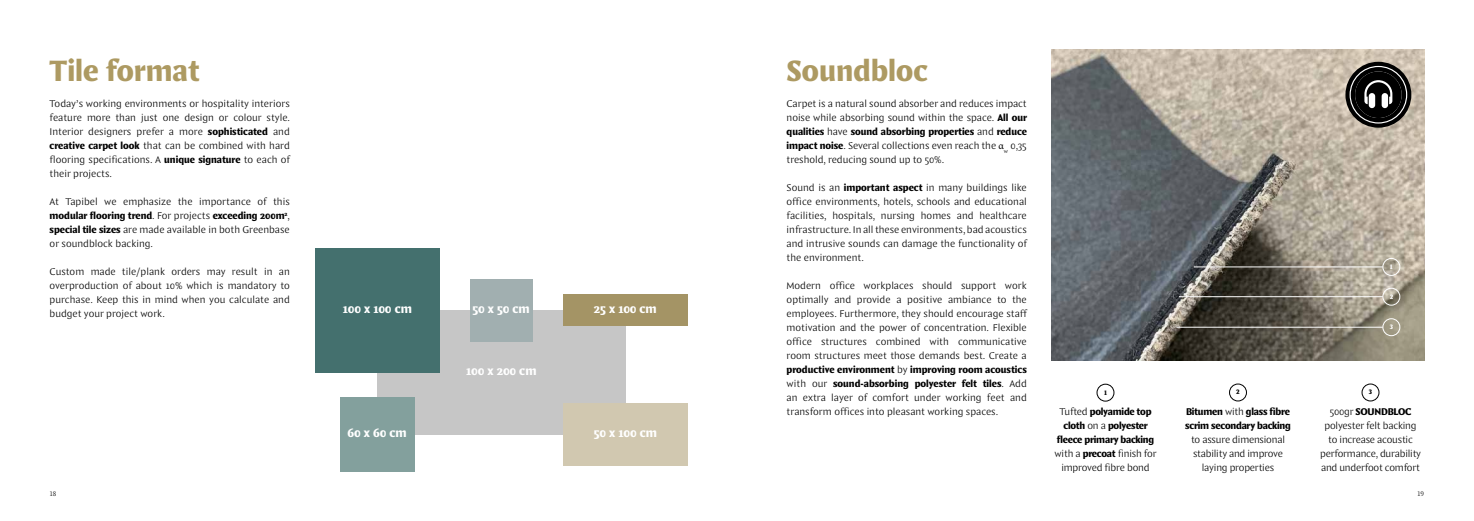
<style>
.page{position:relative;width:1474px;height:521px;background:#fff}
.page>*{position:absolute;margin:0;border:0;box-sizing:border-box;transform-origin:0 0}
.t1{font:900 31.5px "Comma Base";color:#ad9a62}
.t2{font:900 13.12px "Comma Base";color:#fff}
.t3{font:300 10.5px/14px "Comma Base";letter-spacing:-.005em;color:#000;text-align:justify}
.t4{font:900 10.5px/14px "Comma Base";letter-spacing:-.02em;color:#000;text-align:center}
.t5{font:300 7px "Comma Base";color:#000}
.t6{font:900 6.91px "Comma Base";color:#000}
.t7{font:900 6.91px "Comma Base";color:#fff}
.s1{font-weight:900}
.s2{font-family:"Minion Pro";font-weight:400}
.s3{font-weight:300}
</style>
<div class="page">
<img style="left:1051px;top:50px;width:373px;height:311px">
<div style="left:1096px;top:384px;width:18px;height:17px;border:1px solid #000;border-radius:50%"></div>
<div style="left:1229px;top:384px;width:17px;height:17px;border:1px solid #000;border-radius:50%"></div>
<div style="left:1361px;top:384px;width:18px;height:17px;border:1px solid #000;border-radius:50%"></div>
<svg style="left:1345px;top:62px;width:66px;height:66px;background:#1f1e1e"></svg>
<div style="left:1349px;top:66px;width:58px;height:58px;border:1px solid #fff;border-radius:50%"></div>
<div style="left:1354px;top:71px;width:47px;height:47px;background:#000;border-radius:50%"></div>
<svg style="left:1364px;top:80px;width:28px;height:28px"></svg>
<hr style="left:1193px;top:267px;width:189px;height:1px;background:#fff">
<div style="left:1382px;top:258px;width:18px;height:18px;border:1px solid #fff;border-radius:50%"></div>
<hr style="left:1178px;top:296px;width:204px;height:1px;background:#fff">
<div style="left:1382px;top:288px;width:18px;height:17px;border:1px solid #fff;border-radius:50%"></div>
<hr style="left:1176px;top:327px;width:206px;height:1px;background:#fff">
<div style="left:1382px;top:318px;width:18px;height:18px;border:1px solid #fff;border-radius:50%"></div>
<div style="left:377px;top:310px;width:248px;height:124px;background:#c6c6c6"></div>
<div style="left:563px;top:294px;width:124px;height:31px;background:#a49465"></div>
<div style="left:315px;top:248px;width:124px;height:124px;background:#44706e"></div>
<div style="left:470px;top:279px;width:62px;height:62px;background:#a1afb0"></div>
<div style="left:563px;top:403px;width:124px;height:62px;background:#d1c8b0"></div>
<div style="left:340px;top:397px;width:74px;height:74px;background:#83a09d"></div>
<h1 class="t1" style="left:50px;top:53px;width:151px">Tile format</h1>
<p class="t3" style="left:50px;top:97px;width:242px">Today’s working environments or hospitality interiors feature more than just one design or colour style.<br>Interior designers prefer a more <span class="s1">sophisticated</span> and <span class="s1">creative carpet look</span> that can be combined with hard flooring specifications. A <span class="s1">unique signature</span> to each of their projects.</p>
<p class="t3" style="left:50px;top:195px;width:242px">At Tapibel we emphasize the importance of this <span class="s1">modular flooring trend</span>. For projects <span class="s1">exceeding 200m</span><sup>2</sup>, <span class="s1">special tile sizes</span> are made available in both Greenbase or soundblock backing.</p>
<p class="t3" style="left:50px;top:265px;width:242px">Custom made tile/plank orders may result in an overproduction of about 10% which is mandatory to purchase. Keep this in mind when you calculate and budget your project work.</p>
<p class="t2" style="left:343px;top:301px;width:71px">100 x 100 cm</p>
<p class="t2" style="left:472px;top:301px;width:59px">50 x 50 cm</p>
<p class="t2" style="left:594px;top:301px;width:64px">25 x 100 cm</p>
<p class="t2" style="left:466px;top:363px;width:72px">100 x 200 cm</p>
<p class="t2" style="left:347px;top:425px;width:61px">60 x 60 cm</p>
<p class="t2" style="left:594px;top:425px;width:65px">50 x 100 cm</p>
<h1 class="t1" style="left:786px;top:53px;width:143px">Soundbloc</h1>
<p class="t3" style="left:786px;top:97px;width:242px">Carpet is a natural sound absorber and reduces impact noise while absorbing sound within the space. <span class="s1">All our qualities</span> have <span class="s1">sound absorbing properties</span> and <span class="s1">reduce impact noise</span>. Several collections even reach the <span class="s2">α</span><sub>w</sub> 0,35 treshold, reducing sound up to 50%.</p>
<p class="t3" style="left:786px;top:181px;width:242px">Sound is an <span class="s1">important aspect</span> in many buildings like office environments, hotels, schools and educational facilities, hospitals, nursing homes and healthcare infrastructure. In all these environments, bad acoustics and intrusive sounds can damage the functionality of the environment.</p>
<p class="t3" style="left:786px;top:279px;width:242px">Modern office workplaces should support work optimally and provide a positive ambiance to the employees. Furthermore, they should encourage staff motivation and the power of concentration. Flexible office structures combined with communicative room structures meet those demands best. Create a <span class="s1">productive environment</span> by <span class="s1">improving room acoustics </span>with our <span class="s1">sound-absorbing polyester felt tiles</span>. Add an extra layer of comfort under working feet and transform offices into pleasant working spaces.</p>
<p class="t7" style="left:1389px;top:263px;width:4px">1</p>
<p class="t7" style="left:1389px;top:292px;width:5px">2</p>
<p class="t7" style="left:1389px;top:323px;width:5px">3</p>
<p class="t6" style="left:1104px;top:388px;width:4px">1</p>
<p class="t6" style="left:1236px;top:388px;width:5px">2</p>
<p class="t6" style="left:1368px;top:388px;width:5px">3</p>
<p class="t4" style="left:1054px;top:405px;width:104px"><span class="s3">Tufted</span> polyamide top cloth <span class="s3">on a</span> polyester fleece primary backing <span class="s3">with a</span> precoat <span class="s3">finish for improved fibre bond</span></p>
<p class="t4" style="left:1185px;top:405px;width:107px;text-align:left">Bitumen <span class="s3">with</span> glass fibre scrim secondary backing</p>
<p class="t3" style="left:1320px;top:405px;width:102px;text-align:center">500gr <span class="s1">SOUNDBLOC </span>polyester felt backing to increase acoustic performance, durability and underfoot comfort</p>
<p class="t3" style="left:1191px;top:433px;width:95px;text-align:center">to assure dimensional stability and improve laying properties</p>
<p class="t5" style="left:50px;top:490px;width:8px">18</p>
<p class="t5" style="left:1417px;top:490px;width:8px">19</p>
</div>
